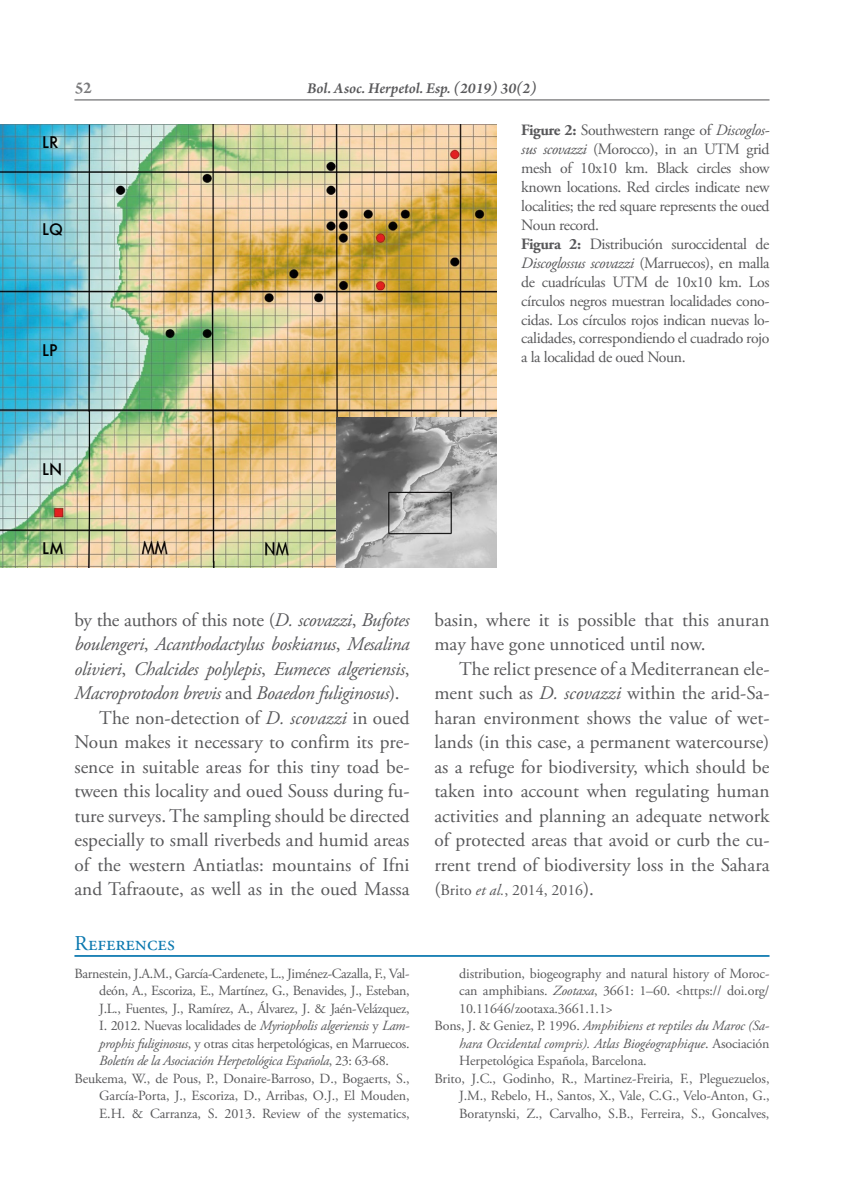
<style>
.page{position:relative;width:844px;height:1191px;background:#fff}
.page>*{position:absolute;margin:0;border:0;box-sizing:border-box;transform-origin:0 0}
.t1{font:21px "Adobe Garamond Pro";color:#0b78af}
.t2{font:19.25px/24.5px "Adobe Garamond Pro";color:#58585a}
.t3{font:italic 19.25px "Adobe Garamond Pro";letter-spacing:-.02em;color:#58585a}
.t4{font:19.25px "Adobe Garamond Pro";letter-spacing:-.02em;color:#58585a}
.t5{font:500 17.5px "Futura TEE";color:#000}
.t6{font:600 17.5px "Arno Pro";color:#58585a}
.t7{font:15.75px/18.9px "Adobe Garamond Pro";letter-spacing:-.025em;color:#58585a}
.t8{font:italic 600 15.75px "Arno Pro";color:#58585a}
.t9{font:15.75px "Adobe Garamond Pro";color:#58585a}
.t10{font:14px "Adobe Garamond Pro";letter-spacing:-.01em;color:#58585a}
.t11{font:italic 14px "Adobe Garamond Pro";letter-spacing:-.01em;color:#58585a}
.s1{font-weight:700}
.s2{font-style:italic}
.s3{font-style:normal}
.s4{font-size:19.25px}
</style>
<div class="page">
<hr style="left:74px;top:99px;width:695px;height:2px;background:#58585a">
<hr style="left:74px;top:955px;width:695px;height:1px;background:#0b78af">
<img style="left:0;top:124px;width:496px;height:444px">
<img style="left:336px;top:417px;width:160px;height:151px">
<p class="t5" style="left:42px;top:131px;width:18px">LR</p>
<p class="t5" style="left:42px;top:219px;width:22px">LQ</p>
<p class="t5" style="left:42px;top:339px;width:17px">LP</p>
<p class="t6" style="left:74px;top:78px;width:19px">52</p>
<p class="t8" style="left:307px;top:79px;width:231px">Bol. Asoc. Herpetol. Esp. (2019) 30(2)</p>
<p class="t7" style="left:521px;top:122px;width:250px"><span class="s1">Figure 2:</span> Southwestern range of <span class="s2">Discoglos&shy;sus scovazzi</span> (Morocco), in an UTM grid mesh of 10x10 km. Black circles show known locations. Red circles indicate new localities; the red square represents the oued Noun record.<br><span class="s1">Figura 2:</span> Distribución suroccidental de <span class="s2">Discoglossus scovazzi</span> (Marruecos), en malla de cuadrículas UTM de 10x10 km. Los círculos negros muestran localidades cono&shy;cidas. Los círculos rojos indican nuevas lo&shy;calidades, correspondiendo el cuadrado rojo a la localidad de oued Noun.</p>
<p class="t5" style="left:42px;top:458px;width:21px">LN</p>
<p class="t5" style="left:42px;top:537px;width:23px">LM</p>
<h2 class="t4" style="left:74px;top:608px;width:336px">by the authors of this note (<span class="s2">D. scovazzi</span>, <span class="s2">Bufotes</span></h2>
<h2 class="t3" style="left:74px;top:632px;width:336px">boulengeri<span class="s3">,</span> Acanthodactylus boskianus<span class="s3">,</span> Mesalina</h2>
<h2 class="t3" style="left:74px;top:657px;width:336px">olivieri<span class="s3">,</span> Chalcides polylepis<span class="s3">,</span> Eumeces algeriensis<span class="s3">,</span></h2>
<h2 class="t3" style="left:74px;top:681px;width:327px">Macroprotodon brevis <span class="s3">and</span> Boaedon fuliginosus<span class="s3">).</span></h2>
<h2 class="t2" style="left:99px;top:706px;width:312px">The non-detection of <span class="s2">D. scovazzi</span> in oued</h2>
<h2 class="t2" style="left:74px;top:730px;width:336px">Noun makes it necessary to confirm its pre-</h2>
<h2 class="t2" style="left:74px;top:755px;width:336px">sence in suitable areas for this tiny toad be-</h2>
<h2 class="t2" style="left:74px;top:779px;width:336px">tween this locality and oued Souss during fu-</h2>
<h2 class="t2" style="left:74px;top:804px;width:336px">ture surveys. The sampling should be directed</h2>
<h2 class="t2" style="left:74px;top:828px;width:336px">especially to small riverbeds and humid areas</h2>
<h2 class="t2" style="left:74px;top:853px;width:336px">of the western Antiatlas: mountains of Ifni</h2>
<h2 class="t2" style="left:74px;top:877px;width:336px">and Tafraoute, as well as in the oued Massa</h2>
<h1 class="t1" style="left:74px;top:931px;width:102px">References</h1>
<p class="t10" style="left:74px;top:964px;width:336px">Barnestein, J.A.M., García-Cardenete, L., Jiménez-Cazalla, F., Val-</p>
<p class="t10" style="left:99px;top:982px;width:312px">deón, A., Escoriza, E., Martínez, G., Benavides, J., Esteban,</p>
<p class="t10" style="left:99px;top:999px;width:311px">J.L., Fuentes, J., Ramírez, A., Álvarez, J. &amp; Jaén-Velázquez,</p>
<p class="t10" style="left:99px;top:1017px;width:312px">I. 2012. Nuevas localidades de <span class="s2">Myriopholis algeriensis</span> y <span class="s2">Lam-</span></p>
<p class="t10" style="left:99px;top:1034px;width:312px"><span class="s2">prophis fuliginosus</span>, y otras citas herpetológicas, en Marruecos.</p>
<p class="t11" style="left:99px;top:1052px;width:291px">Boletín de la Asociación Herpetológica Española<span class="s3">, 23: 63-68.</span></p>
<p class="t10" style="left:74px;top:1069px;width:336px">Beukema, W., de Pous, P., Donaire-Barroso, D., Bogaerts, S.,</p>
<p class="t10" style="left:99px;top:1087px;width:312px">García-Porta, J., Escoriza, D., Arribas, O.J., El Mouden,</p>
<p class="t10" style="left:99px;top:1104px;width:312px">E.H. &amp; Carranza, S. 2013. Review of the systematics,</p>
<h2 class="t2" style="left:434px;top:608px;width:336px">basin, where it is possible that this anuran may have gone unnoticed until now.</h2>
<p class="t2" style="left:434px;top:657px;width:336px;text-align:justify;text-indent:25px">The relict presence of a Mediterranean ele&shy;ment such as <span class="s2">D. scovazzi</span> within the arid-Sa&shy;haran environment shows the value of wet&shy;lands (in this case, a permanent watercourse) as a refuge for biodiversity, which should be taken into account when regulating human activities and planning an adequate network of protected areas that avoid or curb the cu&shy;rrent trend of biodiversity loss in the Sahara</p>
<p class="t9" style="left:434px;top:880px;width:161px"><span class="s4">(</span>Brito <span class="s2">et al.</span>, 2014, 2016<span class="s4">).</span></p>
<p class="t10" style="left:459px;top:964px;width:312px">distribution, biogeography and natural history of Moroc-</p>
<p class="t10" style="left:459px;top:982px;width:312px">can amphibians. <span class="s2">Zootaxa</span>, 3661: 1–60. &lt;https:// doi.org/</p>
<p class="t10" style="left:459px;top:999px;width:155px">10.11646/zootaxa.3661.1.1&gt;</p>
<p class="t11" style="left:434px;top:1017px;width:336px"><span class="s3">Bons, J. &amp; Geniez, P. 1996.</span> Amphibiens et reptiles du Maroc (Sa-</p>
<p class="t11" style="left:459px;top:1034px;width:312px">hara Occidental compris). Atlas Biogéographique<span class="s3">. Asociación</span></p>
<p class="t10" style="left:459px;top:1052px;width:189px">Herpetológica Española, Barcelona.</p>
<p class="t10" style="left:434px;top:1069px;width:336px">Brito, J.C., Godinho, R., Martinez-Freiria, F., Pleguezuelos,</p>
<p class="t10" style="left:459px;top:1087px;width:312px">J.M., Rebelo, H., Santos, X., Vale, C.G., Velo-Anton, G.,</p>
<p class="t10" style="left:459px;top:1104px;width:312px">Boratynski, Z., Carvalho, S.B., Ferreira, S., Goncalves,</p>
</div>
